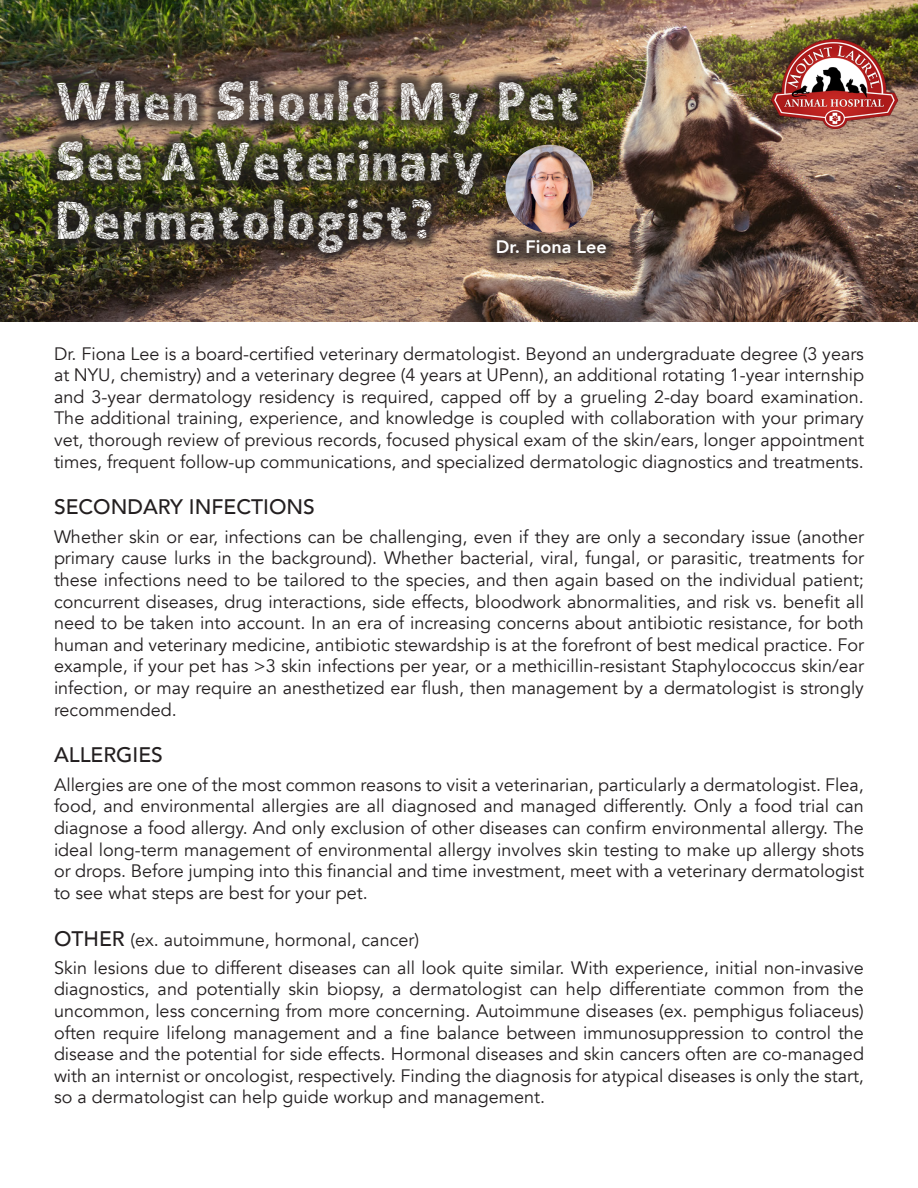
<style>
.page{position:relative;width:918px;height:1188px;background:#fff}
.page>*{position:absolute;margin:0;border:0;box-sizing:border-box;transform-origin:0 0}
.t1{font:49.5px/59.4px "Crystalline Negative";color:#fff}
.Paragraph_Style_1{font:500 21px "Avenir";color:#231f20}
.Paragraph_Style_1-2{font:18px/21.6px "Avenir";color:#231f20;text-align:justify}
.t2{font:800 18px "Avenir";color:#fff}
.s1{font-weight:500;font-size:21px}
</style>
<div class="page">
<img style="left:0;top:0;width:918px;height:322px">
<div style="left:44px;top:68px;width:547px;height:198px;background:#231f20;opacity:.69"></div>
<img style="left:771px;top:40px;width:126px;height:88px">
<img style="left:505px;top:145px;width:88px;height:88px;border-radius:44px">
<div style="left:484px;top:228px;width:135px;height:38px;background:#231f20;opacity:.69"></div>
<p class="t1" style="left:54px;top:71px;width:528px">When Should My Pet<br>See A Veterinary<br>Dermatologist?</p>
<p class="t2" style="left:496px;top:233px;width:112px">Dr. Fiona Lee</p>
<p class="Paragraph_Style_1-2" style="left:54px;top:343px;width:812px">Dr. Fiona Lee is a board-certified veterinary dermatologist. Beyond an undergraduate degree (3 years at NYU, chemistry) and a veterinary degree (4 years at UPenn), an additional rotating 1-year internship and 3-year dermatology residency is required, capped off by a grueling 2-day board examination.<br>The additional training, experience, and knowledge is coupled with collaboration with your primary vet, thorough review of previous records, focused physical exam of the skin/ears, longer appointment times, frequent follow-up communications, and specialized dermatologic diagnostics and treatments.</p>
<p class="Paragraph_Style_1" style="left:54px;top:489px;width:262px">SECONDARY INFECTIONS</p>
<p class="Paragraph_Style_1-2" style="left:54px;top:526px;width:812px">Whether skin or ear, infections can be challenging, even if they are only a secondary issue (another primary cause lurks in the background). Whether bacterial, viral, fungal, or parasitic, treatments for these infections need to be tailored to the species, and then again based on the individual patient; concurrent diseases, drug interactions, side effects, bloodwork abnormalities, and risk vs. benefit all need to be taken into account. In an era of increasing concerns about antibiotic resistance, for both human and veterinary medicine, antibiotic stewardship is at the forefront of best medical practice. For example, if your pet has &gt;3 skin infections per year, or a methicillin-resistant Staphylococcus skin/ear infection, or may require an anesthetized ear flush, then management by a dermatologist is strongly recommended.</p>
<p class="Paragraph_Style_1" style="left:54px;top:737px;width:110px">ALLERGIES</p>
<p class="Paragraph_Style_1-2" style="left:54px;top:774px;width:812px">Allergies are one of the most common reasons to visit a veterinarian, particularly a dermatologist. Flea, food, and environmental allergies are all diagnosed and managed differently. Only a food trial can diagnose a food allergy. And only exclusion of other diseases can confirm environmental allergy. The ideal long-term management of environmental allergy involves skin testing to make up allergy shots or drops. Before jumping into this financial and time investment, meet with a veterinary dermatologist to see what steps are best for your pet.</p>
<p class="Paragraph_Style_1-2" style="left:54px;top:929px;width:367px"><span class="s1">OTHER</span> (ex. autoimmune, hormonal, cancer)</p>
<p class="Paragraph_Style_1-2" style="left:54px;top:957px;width:812px">Skin lesions due to different diseases can all look quite similar. With experience, initial non-invasive diagnostics, and potentially skin biopsy, a dermatologist can help differentiate common from the uncommon, less concerning from more concerning. Autoimmune diseases (ex. pemphigus foliaceus) often require lifelong management and a fine balance between immunosuppression to control the disease and the potential for side effects. Hormonal diseases and skin cancers often are co-managed with an internist or oncologist, respectively. Finding the diagnosis for atypical diseases is only the start, so a dermatologist can help guide workup and management.</p>
</div>
